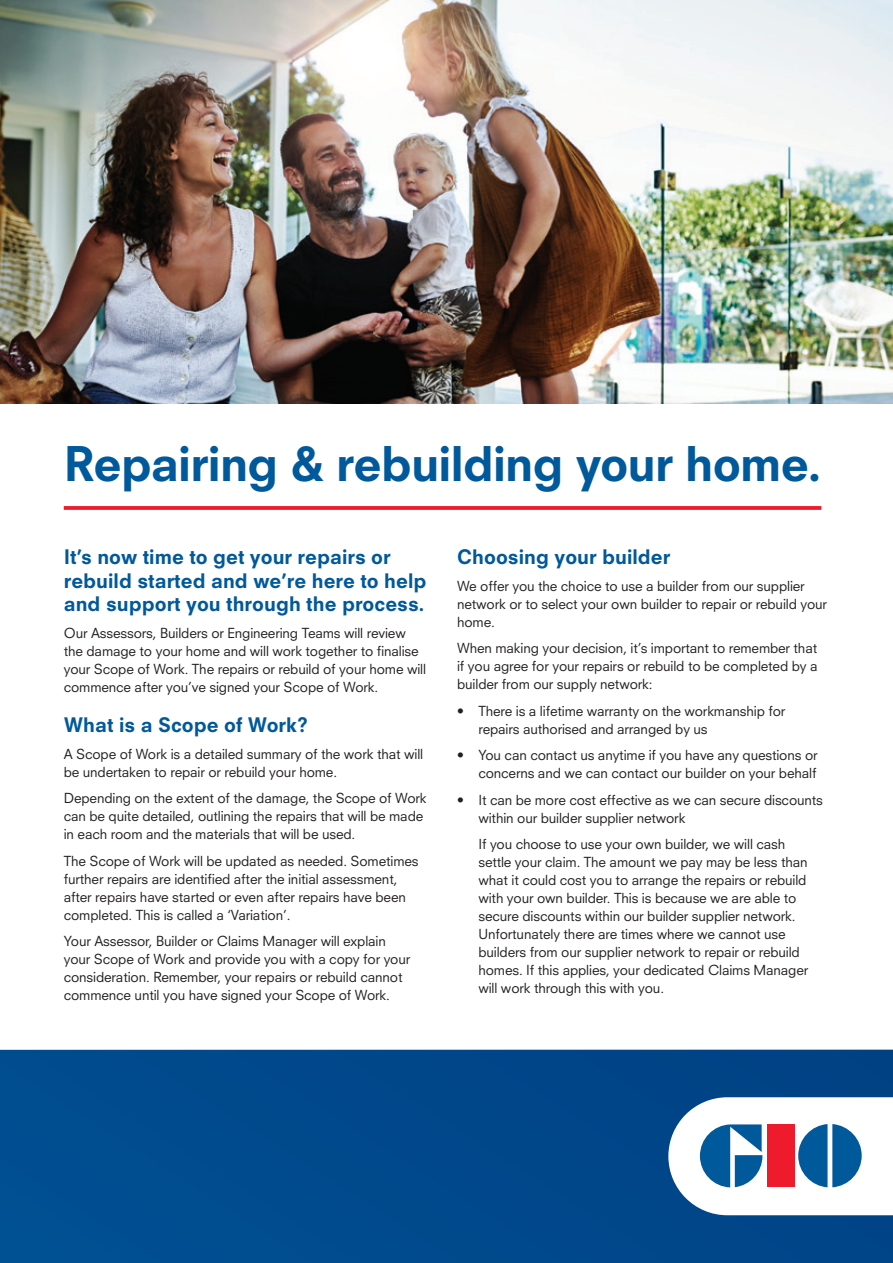
<style>
.page{position:relative;width:893px;height:1263px;background:#fff}
.page>*{position:absolute;margin:0;border:0;box-sizing:border-box;transform-origin:0 0}
.t1{font:800 46.5px "Neuzeit SLT Std";letter-spacing:-.02em;color:#00599b}
.t2{font:800 19.5px/23.4px "Neuzeit SLT Std";color:#00599b}
.t3{font:13.5px/18px "Neuzeit SLT Std";letter-spacing:-.01em;color:#231f20}
</style>
<div class="page">
<div style="left:0;top:1050px;width:893px;height:213px;background:#00498c"></div>
<svg style="left:668px;top:1097px;width:225px;height:118px"></svg>
<img style="left:0;top:0;width:893px;height:404px">
<svg style="left:64px;top:506px;width:757px;height:4px;background:#ee2636"></svg>
<h1 class="t1" style="left:64px;top:436px;width:759px">Repairing &amp; rebuilding your home.</h1>
<h2 class="t2" style="left:64px;top:545px;width:364px">It’s now time to get your repairs or rebuild started and we’re here to help and support you through the process.</h2>
<p class="t3" style="left:64px;top:624px;width:364px">Our Assessors, Builders or Engineering Teams will review the damage to your home and will work together to finalise your Scope of Work. The repairs or rebuild of your home will commence after you’ve signed your Scope of Work.</p>
<h2 class="t2" style="left:64px;top:713px;width:246px">What is a Scope of Work?</h2>
<p class="t3" style="left:64px;top:744px;width:361px">A Scope of Work is a detailed summary of the work that will be undertaken to repair or rebuild your home.</p>
<p class="t3" style="left:64px;top:789px;width:364px">Depending on the extent of the damage, the Scope of Work can be quite detailed, outlining the repairs that will be made in each room and the materials that will be used.</p>
<p class="t3" style="left:64px;top:851px;width:356px">The Scope of Work will be updated as needed. Sometimes further repairs are identified after the initial assessment, after repairs have started or even after repairs have been completed. This is called a ‘Variation’.</p>
<p class="t3" style="left:64px;top:932px;width:348px">Your Assessor, Builder or Claims Manager will explain your Scope of Work and provide you with a copy for your consideration. Remember, your repairs or rebuild cannot commence until you have signed your Scope of Work.</p>
<h2 class="t2" style="left:457px;top:545px;width:215px">Choosing your builder</h2>
<p class="t3" style="left:457px;top:577px;width:371px">We offer you the choice to use a builder from our supplier network or to select your own builder to repair or rebuild your home.</p>
<p class="t3" style="left:457px;top:639px;width:362px;text-align:justify">When making your decision, it’s important to remember that if you agree for your repairs or rebuild to be completed by a builder from our supply network:</p>
<p class="t3" style="left:478px;top:702px;width:309px;text-indent:-21px">• There is a lifetime warranty on the workmanship for repairs authorised and arranged by us</p>
<p class="t3" style="left:457px;top:746px;width:362px;text-align:right">• You can contact us anytime if you have any questions or concerns and we can contact our builder on your behalf</p>
<p class="t3" style="left:478px;top:791px;width:346px;text-indent:-21px">• It can be more cost effective as we can secure discounts within our builder supplier network</p>
<p class="t3" style="left:478px;top:835px;width:331px">If you choose to use your own builder, we will cash settle your claim. The amount we pay may be less than what it could cost you to arrange the repairs or rebuild with your own builder. This is because we are able to secure discounts within our builder supplier network.<br>Unfortunately there are times where we cannot use builders from our supplier network to repair or rebuild homes. If this applies, your dedicated Claims Manager will work through this with you.</p>
</div>
